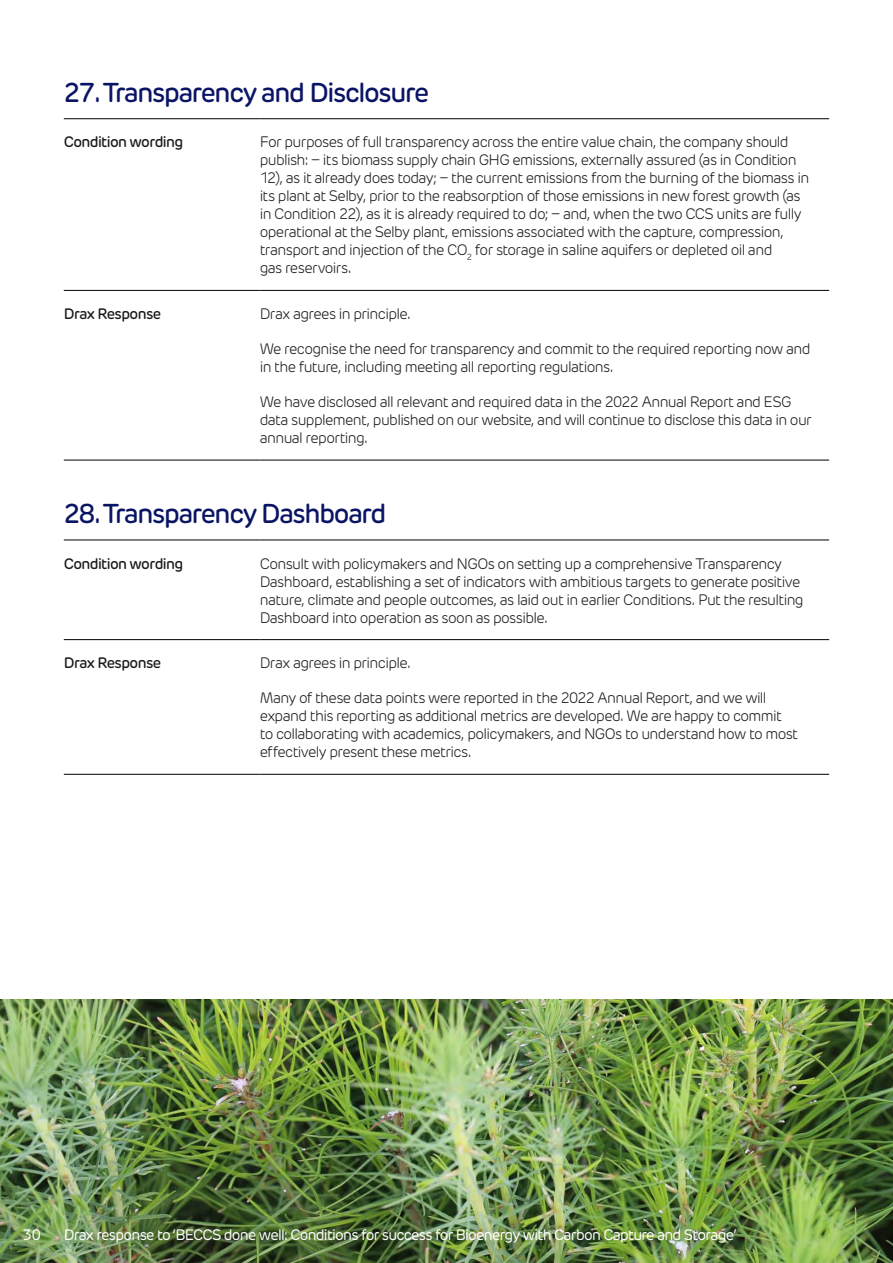
<style>
.page{position:relative;width:893px;height:1263px;background:#fff}
.page>*{position:absolute;margin:0;border:0;box-sizing:border-box;transform-origin:0 0}
.Standard_headline{font:500 27px "New Rubrik";letter-spacing:-.05em;color:#0a1464}
.Paragraph_1{font:300 15px/18px "New Rubrik";letter-spacing:-.04em;color:#1a1a1a}
.Page_header{font:15px "New Rubrik";letter-spacing:-.05em;color:#fff}
.Table_column_header_text{font:500 15px "New Rubrik";letter-spacing:-.04em;color:#1a1a1a}
</style>
<div class="page">
<img style="left:0;top:999px;width:893px;height:264px">
<hr style="left:64px;top:118px;width:196px;height:1px;background:#000">
<hr style="left:260px;top:118px;width:569px;height:1px;background:#000">
<hr style="left:64px;top:290px;width:196px;height:1px;background:#000">
<hr style="left:260px;top:290px;width:569px;height:1px;background:#000">
<hr style="left:64px;top:460px;width:196px;height:1px;background:#000">
<hr style="left:260px;top:460px;width:569px;height:1px;background:#000">
<hr style="left:64px;top:540px;width:196px;height:1px;background:#000">
<hr style="left:260px;top:540px;width:569px;height:1px;background:#000">
<hr style="left:64px;top:639px;width:196px;height:1px;background:#000">
<hr style="left:260px;top:639px;width:569px;height:1px;background:#000">
<hr style="left:64px;top:774px;width:196px;height:1px;background:#000">
<hr style="left:260px;top:774px;width:569px;height:1px;background:#000">
<p class="Standard_headline" style="left:64px;top:76px;width:367px">27. Transparency and Disclosure</p>
<p class="Table_column_header_text" style="left:64px;top:133px;width:121px">Condition wording</p>
<p class="Paragraph_1" style="left:260px;top:133px;width:551px">For purposes of full transparency across the entire value chain, the company should publish: − its biomass supply chain GHG emissions, externally assured (as in Condition 12), as it already does today; − the current emissions from the burning of the biomass in its plant at Selby, prior to the reabsorption of those emissions in new forest growth (as in Condition 22), as it is already required to do; − and, when the two CCS units are fully operational at the Selby plant, emissions associated with the capture, compression, transport and injection of the CO<sub>2</sub> for storage in saline aquifers or depleted oil and<br>gas reservoirs.</p>
<p class="Table_column_header_text" style="left:64px;top:305px;width:99px">Drax Response</p>
<p class="Paragraph_1" style="left:260px;top:305px;width:153px">Drax agrees in principle.</p>
<p class="Paragraph_1" style="left:260px;top:340px;width:552px">We recognise the need for transparency and commit to the required reporting now and in the future, including meeting all reporting regulations.</p>
<p class="Paragraph_1" style="left:260px;top:393px;width:554px">We have disclosed all relevant and required data in the 2022 Annual Report and ESG data supplement, published on our website, and will continue to disclose this data in our annual reporting.</p>
<p class="Standard_headline" style="left:64px;top:497px;width:324px">28. Transparency Dashboard</p>
<p class="Table_column_header_text" style="left:64px;top:554px;width:121px">Condition wording</p>
<p class="Paragraph_1" style="left:260px;top:554px;width:545px">Consult with policymakers and NGOs on setting up a comprehensive Transparency Dashboard, establishing a set of indicators with ambitious targets to generate positive nature, climate and people outcomes, as laid out in earlier Conditions. Put the resulting Dashboard into operation as soon as possible.</p>
<p class="Table_column_header_text" style="left:64px;top:654px;width:99px">Drax Response</p>
<p class="Paragraph_1" style="left:260px;top:654px;width:153px">Drax agrees in principle.</p>
<p class="Paragraph_1" style="left:260px;top:689px;width:540px">Many of these data points were reported in the 2022 Annual Report, and we will expand this reporting as additional metrics are developed. We are happy to commit to collaborating with academics, policymakers, and NGOs to understand how to most effectively present these metrics.</p>
<p class="Page_header" style="left:23px;top:1226px;width:20px">30</p>
<p class="Page_header" style="left:64px;top:1226px;width:675px">Drax response to ‘BECCS done well: Conditions for success for Bioenergy with Carbon Capture and Storage’</p>
</div>
